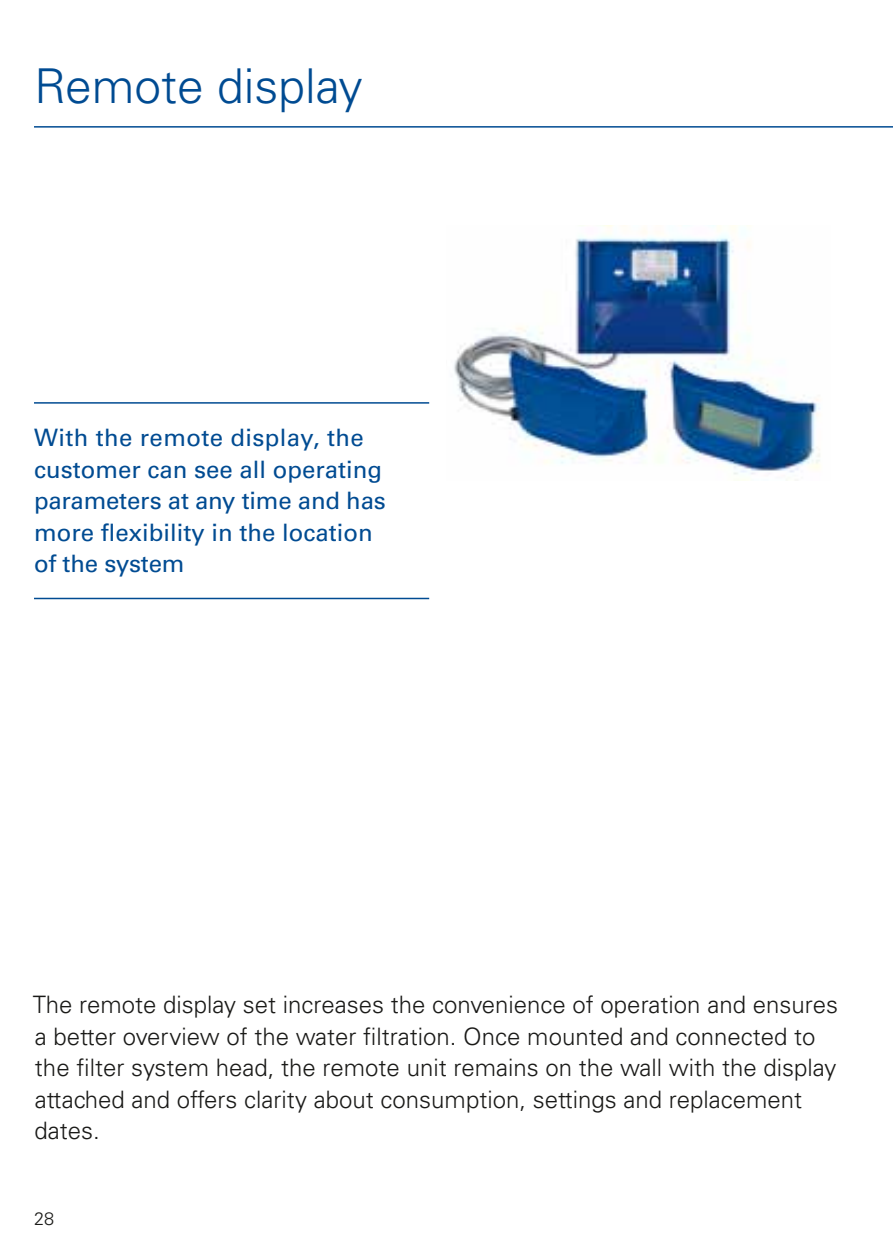
<style>
.page{position:relative;width:893px;height:1259px;background:#fff}
.page>*{position:absolute;margin:0;border:0;box-sizing:border-box;transform-origin:0 0}
.t1{font:300 48px "Univers LT Std";color:#004b92}
.t2{font:300 24px/31.5px "Univers LT Std";color:#1a1a18}
.t3{font:24px/31.5px "Univers LT Std";color:#004b92}
.t4{font:300 18px "Univers LT Std";color:#1a1a18}
</style>
<div class="page">
<img style="left:454px;top:226px;width:366px;height:254px">
<hr style="left:34px;top:126px;width:859px;height:2px;background:#004b92">
<hr style="left:34px;top:402px;width:395px;height:2px;background:#004b92">
<hr style="left:34px;top:598px;width:395px;height:1px;background:#004b92">
<h1 class="t1" style="left:34px;top:57px;width:330px">Remote display</h1>
<p class="t3" style="left:34px;top:422px;width:353px">With the remote display, the customer can see all operating parameters at any time and has more flexibility in the location of the system</p>
<p class="t2" style="left:33px;top:989px;width:807px">The remote display set increases the convenience of operation and ensures a better overview of the water filtration. Once mounted and connected to the filter system head, the remote unit remains on the wall with the display attached and offers clarity about consumption, settings and replacement dates.</p>
<p class="t4" style="left:34px;top:1208px;width:22px">28</p>
</div>
